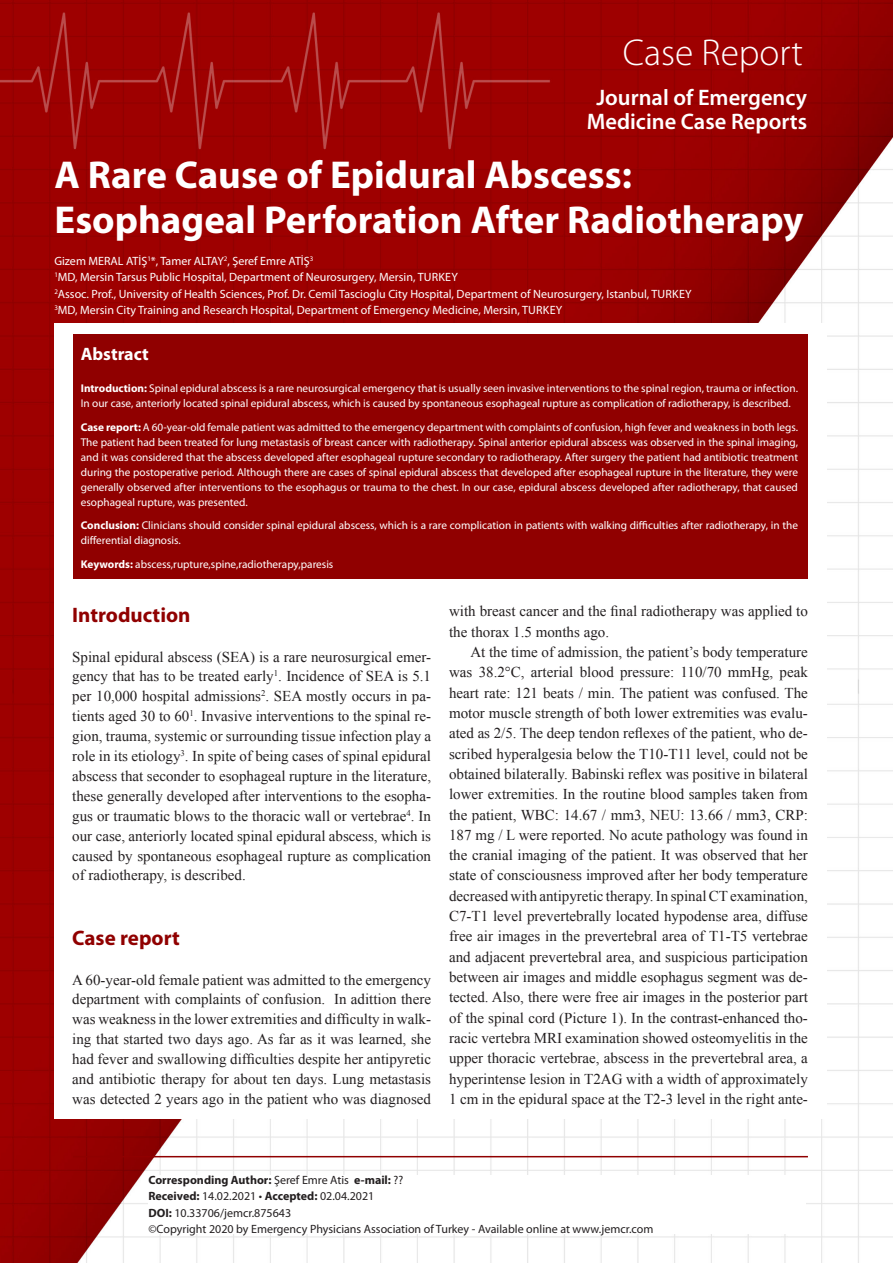
<style>
.page{position:relative;width:893px;height:1263px;background:#fff}
.page>*{position:absolute;margin:0;border:0;box-sizing:border-box;transform-origin:0 0}
.t1{font:700 39px "Myriad Pro";color:#fff}
.t2{font:300 37.5px "Myriad Pro";color:#fff}
.t3{font:600 22.5px "Myriad Pro";color:#fff}
.t4{font:700 21px "Myriad Pro";color:#900000}
.t5{font:700 18px "Myriad Pro";color:#fff}
.t6{font:15px/20.2px "Times New Roman";color:#231f20;text-align:justify}
.t7{font:12px "Myriad Pro";color:#fff}
.t8{font:12px "Myriad Pro";color:#231f20}
.t9{font:700 12px "Myriad Pro";color:#231f20}
.t10{font:11.25px/15px "Myriad Pro";color:#fff}
.s1{font-weight:700}
.s2{font-weight:400}
</style>
<div class="page">
<img style="left:0;top:0;width:893px;height:1263px">
<div style="left:54px;top:323px;width:772px;height:795px;background:#fff"></div>
<div style="left:148px;top:1175px;width:658px;height:58px;background:#fff"></div>
<hr style="left:73px;top:1156px;width:735px;height:1px;background:#900000">
<div style="left:73px;top:335px;width:734px;height:244px;background:#900000"></div>
<p class="t2" style="left:623px;top:32px;width:182px">Case Report</p>
<p class="t3" style="left:596px;top:83px;width:212px">Journal of Emergency</p>
<p class="t3" style="left:587px;top:108px;width:222px">Medicine Case Reports</p>
<p class="t1" style="left:54px;top:153px;width:579px">A Rare Cause of Epidural Abscess:</p>
<p class="t1" style="left:54px;top:198px;width:751px">Esophageal Perforation After Radiotherapy</p>
<p class="t7" style="left:54px;top:253px;width:260px">Gizem MERAL ATİŞ<sup>1</sup>*, Tamer ALTAY<sup>2</sup>, Şeref Emre ATİŞ<sup>3</sup></p>
<p class="t7" style="left:54px;top:270px;width:405px"><sup>1</sup>MD, Mersin Tarsus Public Hospital, Department of Neurosurgery, Mersin, TURKEY</p>
<p class="t7" style="left:54px;top:286px;width:639px"><sup>2</sup>Assoc. Prof., University of Health Sciences, Prof. Dr. Cemil Tascioglu City Hospital, Department of Neurosurgery, Istanbul, TURKEY</p>
<p class="t7" style="left:54px;top:303px;width:509px"><sup>3</sup>MD, Mersin City Training and Research Hospital, Department of Emergency Medicine, Mersin, TURKEY</p>
<p class="t5" style="left:81px;top:344px;width:70px">Abstract</p>
<p class="t10" style="left:81px;top:381px;width:719px"><span class="s1">Introduction:</span> Spinal epidural abscess is a rare neurosurgical emergency that is usually seen invasive interventions to the spinal region, trauma or infection.<br>In our case, anteriorly located spinal epidural abscess, which is caused by spontaneous esophageal rupture as complication of radiotherapy, is described.</p>
<p class="t10" style="left:81px;top:419px;width:719px;text-align:justify"><span class="s1">Case report:</span> A 60-year-old female patient was admitted to the emergency department with complaints of confusion, high fever and weakness in both legs.<br>The patient had been treated for lung metastasis of breast cancer with radiotherapy. Spinal anterior epidural abscess was observed in the spinal imaging, and it was considered that the abscess developed after esophageal rupture secondary to radiotherapy. After surgery the patient had antibiotic treatment during the postoperative period. Although there are cases of spinal epidural abscess that developed after esophageal rupture in the literature, they were generally observed after interventions to the esophagus or trauma to the chest. In our case, epidural abscess developed after radiotherapy, that caused esophageal rupture, was presented.</p>
<p class="t10" style="left:81px;top:518px;width:719px"><span class="s1">Conclusion:</span> Clinicians should consider spinal epidural abscess, which is a rare complication in patients with walking difficulties after radiotherapy, in the differential diagnosis.</p>
<p class="t10" style="left:81px;top:556px;width:254px"><span class="s1">Keywords:</span> abscess,rupture,spine,radiotherapy,paresis</p>
<p class="t4" style="left:72px;top:603px;width:120px">Introduction</p>
<p class="t6" style="left:72px;top:646px;width:360px">Spinal epidural abscess (SEA) is a rare neurosurgical emer&shy;gency that has to be treated early<sup>1</sup>. Incidence of SEA is 5.1 per 10,000 hospital admissions<sup>2</sup>. SEA mostly occurs in pa&shy;tients aged 30 to 60<sup>1</sup>. Invasive interventions to the spinal re&shy;gion, trauma, systemic or surrounding tissue infection play a role in its etiology<sup>3</sup>. In spite of being cases of spinal epidural abscess that seconder to esophageal rupture in the literature, these generally developed after interventions to the esopha&shy;gus or traumatic blows to the thoracic wall or vertebrae<sup>4</sup>. In our case, anteriorly located spinal epidural abscess, which is caused by spontaneous esophageal rupture as complication of radiotherapy, is described.</p>
<p class="t4" style="left:72px;top:926px;width:109px">Case report</p>
<p class="t6" style="left:72px;top:969px;width:360px">A 60-year-old female patient was admitted to the emergency department with complaints of confusion. In adittion there was weakness in the lower extremities and difficulty in walk&shy;ing that started two days ago. As far as it was learned, she had fever and swallowing difficulties despite her antipyretic and antibiotic therapy for about ten days. Lung metastasis was detected 2 years ago in the patient who was diagnosed</p>
<p class="t6" style="left:449px;top:601px;width:360px">with breast cancer and the final radiotherapy was applied to the thorax 1.5 months ago.</p>
<p class="t6" style="left:449px;top:642px;width:360px;text-indent:21px">At the time of admission, the patient’s body temperature was 38.2°C, arterial blood pressure: 110/70 mmHg, peak heart rate: 121 beats / min. The patient was confused. The motor muscle strength of both lower extremities was evalu&shy;ated as 2/5. The deep tendon reflexes of the patient, who de&shy;scribed hyperalgesia below the T10-T11 level, could not be obtained bilaterally. Babinski reflex was positive in bilateral lower extremities. In the routine blood samples taken from the patient, WBC: 14.67 / mm3, NEU: 13.66 / mm3, CRP:<br>187 mg / L were reported. No acute pathology was found in the cranial imaging of the patient. It was observed that her state of consciousness improved after her body temperature decreased with antipyretic therapy. In spinal CT examination, C7-T1 level prevertebrally located hypodense area, diffuse free air images in the prevertebral area of T1-T5 vertebrae and adjacent prevertebral area, and suspicious participation between air images and middle esophagus segment was de&shy;tected. Also, there were free air images in the posterior part of the spinal cord (Picture 1). In the contrast-enhanced tho&shy;racic vertebra MRI examination showed osteomyelitis in the upper thoracic vertebrae, abscess in the prevertebral area, a hyperintense lesion in T2AG with a width of approximately 1 cm in the epidural space at the T2-3 level in the right ante-</p>
<p class="t9" style="left:148px;top:1173px;width:256px">Corresponding Author: <span class="s2">Şeref Emre Atis</span> e-mail: <span class="s2">??</span></p>
<p class="t8" style="left:148px;top:1189px;width:227px"><span class="s1">Received:</span> 14.02.2021 • <span class="s1">Accepted:</span> 02.04.2021</p>
<p class="t8" style="left:148px;top:1205px;width:144px"><span class="s1">DOI:</span> 10.33706/jemcr.875643</p>
<p class="t8" style="left:148px;top:1222px;width:506px">©Copyright 2020 by Emergency Physicians Association of Turkey - Available online at www.jemcr.com</p>
</div>
